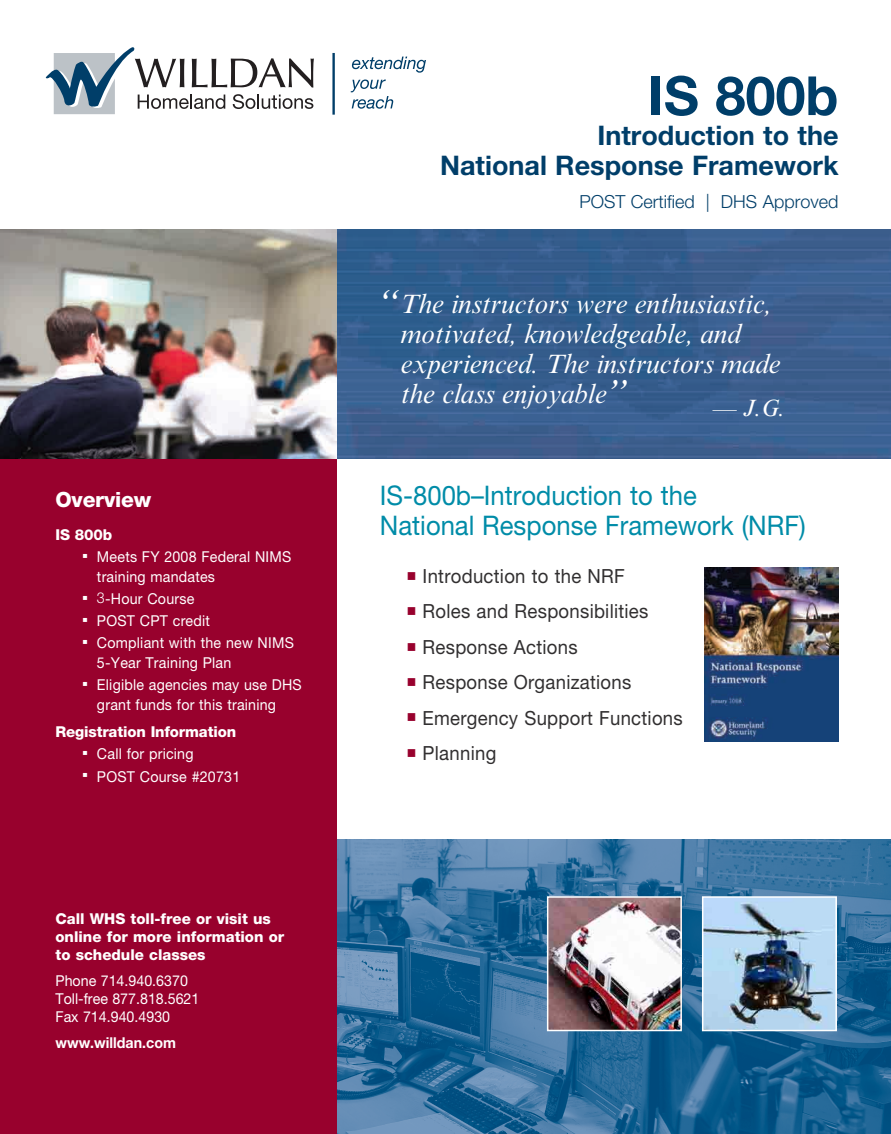
<style>
.page{position:relative;width:891px;height:1134px;background:#fff}
.page>*{position:absolute;margin:0;border:0;box-sizing:border-box;transform-origin:0 0}
.Title_insert{font:700 54px "Helvetica Neue LT Std";color:#003e69}
.t1{font:italic 27px "Times New Roman MT Std";letter-spacing:-.005em;color:#fff}
.t2{font:27px/30px "Helvetica Neue LT Std";color:#008ca8;scale:.95 1}
.Title_insert-2{font:700 27px/30px "Helvetica Neue LT Std";color:#003e69;text-align:right}
.t3{font:italic 24px "Times New Roman MT Std";color:#fff}
.t4{font:800 21px "Helvetica Neue LT Std";letter-spacing:-.01em;color:#fff}
.t5{font:19.5px "Helvetica Neue LT Std";letter-spacing:.015em;color:#312f30;scale:.95 1}
.Title_insert-3{font:300 18px "Helvetica Neue LT Std";color:#003e69}
.t6{font:15px/19.5px "Helvetica Neue LT Std";letter-spacing:.015em;color:#fff;scale:.95 1}
.t7{font:800 15px/18px "Helvetica Neue LT Std";color:#fff}
.t8{font:700 15px "Helvetica Neue LT Std";color:#fff;scale:.95 1}
.s1{font-family:"Franklin Gothic";font-weight:500}
.s2{font-weight:300}
.s3{font-size:42px}
.s4{color:#98012d}
</style>
<div class="page">
<img style="left:336px;top:839px;width:555px;height:295px">
<img style="left:336px;top:230px;width:555px;height:229px">
<div style="left:0;top:459px;width:336px;height:675px;background:#98012d"></div>
<img style="left:0;top:230px;width:336px;height:229px">
<hr style="left:332px;top:53px;width:3px;height:62px;background:#003e69">
<svg style="left:352px;top:57px;width:74px;height:16px"></svg>
<svg style="left:351px;top:79px;width:42px;height:30px"></svg>
<svg style="left:46px;top:47px;width:268px;height:67px"></svg>
<img style="left:705px;top:899px;width:129px;height:129px">
<div style="left:702px;top:896px;width:135px;height:135px;border:2px solid #fff"></div>
<img style="left:550px;top:899px;width:129px;height:129px">
<div style="left:547px;top:896px;width:135px;height:135px;border:2px solid #fff"></div>
<img style="left:704px;top:568px;width:134px;height:173px">
<p class="t4" style="left:56px;top:487px;width:97px">Overview</p>
<p class="t7" style="left:56px;top:526px;width:58px">IS 800b</p>
<p class="t6" style="left:97px;top:547px;width:206px;text-indent:-14px"><span class="s1">▪</span> Meets FY 2008 Federal NIMS training mandates</p>
<p class="t6" style="left:82px;top:589px;width:119px"><span class="s1">▪</span> <span class="s2">3</span>-Hour Course</p>
<p class="t6" style="left:82px;top:611px;width:136px"><span class="s1">▪</span> POST CPT credit</p>
<p class="t6" style="left:97px;top:633px;width:209px;text-indent:-14px"><span class="s1">▪</span> Compliant with the new NIMS<br>5-Year Training Plan</p>
<p class="t6" style="left:97px;top:675px;width:217px;text-indent:-14px"><span class="s1">▪</span> Eligible agencies may use DHS grant funds for this training</p>
<p class="t7" style="left:56px;top:723px;width:182px">Registration Information</p>
<p class="t6" style="left:82px;top:744px;width:118px"><span class="s1">▪</span> Call for pricing</p>
<p class="t6" style="left:82px;top:766px;width:168px"><span class="s1">▪</span> POST Course #20731</p>
<p class="t7" style="left:56px;top:910px;width:230px">Call WHS toll-free or visit us online for more information or to schedule classes</p>
<p class="t6" style="left:56px;top:972px;width:153px;line-height:18px">Phone 714.940.6370<br>Toll-free 877.818.5621<br>Fax 714.940.4930</p>
<p class="t8" style="left:56px;top:1034px;width:128px">www.willdan.com</p>
<p class="Title_insert" style="left:648px;top:62px;width:192px">IS 800b</p>
<p class="Title_insert-2" style="left:440px;top:120px;width:400px">Introduction to the<br>National Response Framework</p>
<p class="Title_insert-3" style="left:579px;top:191px;width:261px">POST Certified | DHS Approved</p>
<p class="t1" style="left:378px;top:288px;width:395px"><span class="s3">“</span>The instructors were enthusiastic,</p>
<p class="t1" style="left:401px;top:318px;width:341px">motivated, knowledgeable, and</p>
<p class="t1" style="left:401px;top:348px;width:381px">experienced. The instructors made</p>
<p class="t1" style="left:401px;top:378px;width:228px">the class enjoyable<span class="s3">”</span></p>
<p class="t3" style="left:713px;top:395px;width:74px">— J.G.</p>
<p class="t2" style="left:380px;top:480px;width:450px">IS-800b–Introduction to the<br>National Response Framework (NRF)</p>
<p class="t5" style="left:407px;top:564px;width:231px"><span class="s4">■</span> Introduction to the NRF</p>
<p class="t5" style="left:407px;top:600px;width:256px"><span class="s4">■</span> Roles and Responsibilities</p>
<p class="t5" style="left:407px;top:635px;width:181px"><span class="s4">■</span> Response Actions</p>
<p class="t5" style="left:407px;top:671px;width:238px"><span class="s4">■</span> Response Organizations</p>
<p class="t5" style="left:407px;top:706px;width:292px"><span class="s4">■</span> Emergency Support Functions</p>
<p class="t5" style="left:407px;top:741px;width:96px"><span class="s4">■</span> Planning</p>
</div>
